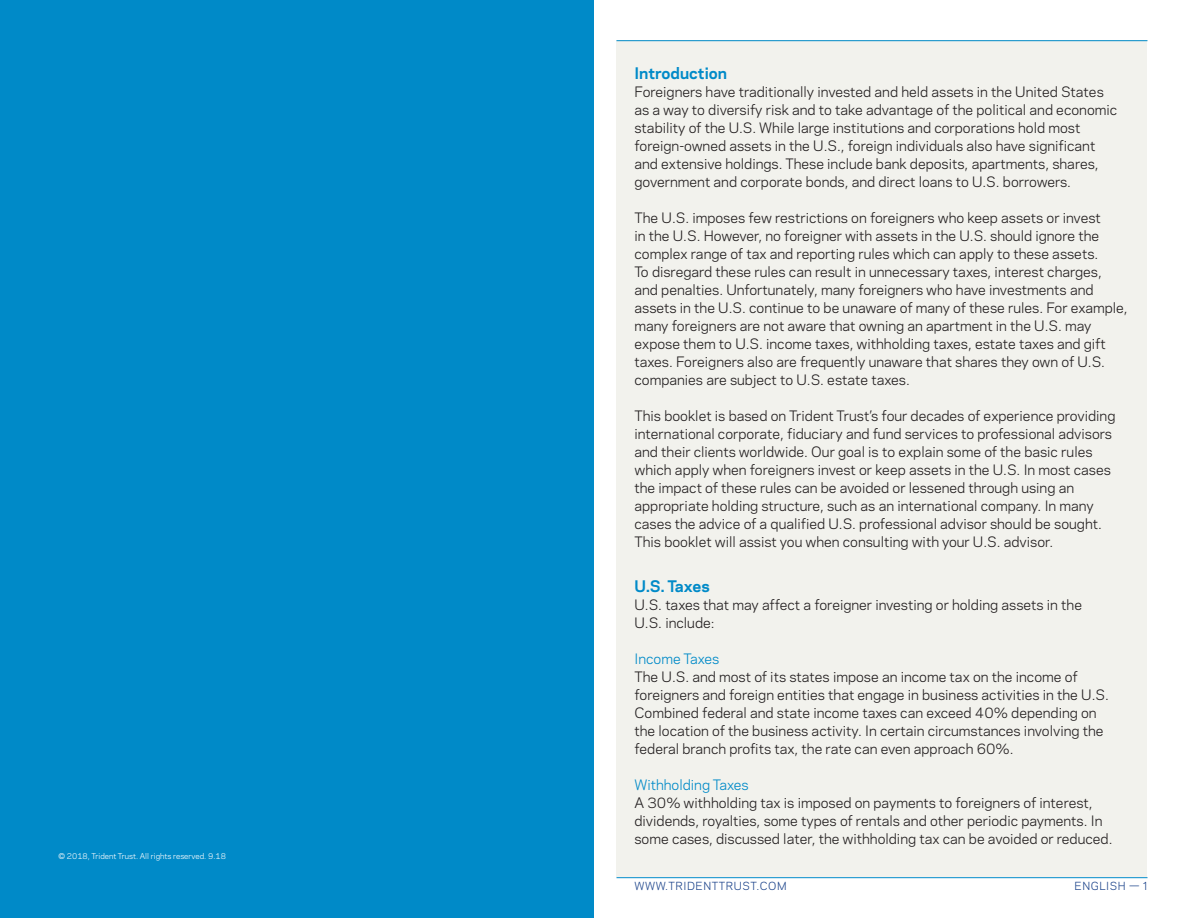
<style>
.page{position:relative;width:1188px;height:918px;background:#fff}
.page>*{position:absolute;margin:0;border:0;box-sizing:border-box;transform-origin:0 0}
.Head_1{font:700 15px "Polaris";color:#008ac8}
._1st_Paragraph{font:13.5px/18px "Polaris";color:#231f20}
.Head_2{font:13.5px "Polaris";color:#008ac8}
.t1{font:10.5px "Polaris";letter-spacing:.05em;color:#1d448b}
.Footnote{font:7.5px "Polaris";color:#fff}
</style>
<div class="page">
<div style="left:616px;top:40px;width:532px;height:838px;background:#f2f2ed"></div>
<hr style="left:616px;top:877px;width:532px;height:1px;background:#008ac8">
<hr style="left:616px;top:40px;width:532px;height:1px;background:#008ac8">
<div style="left:0;top:0;width:594px;height:918px;background:#008ac8"></div>
<p class="Footnote" style="left:58px;top:851px;width:169px">© 2018, Trident Trust. All rights reserved. 9.18</p>
<p class="Head_1" style="left:634px;top:62px;width:94px">Introduction</p>
<p class="_1st_Paragraph" style="left:634px;top:83px;width:484px">Foreigners have traditionally invested and held assets in the United States as a way to diversify risk and to take advantage of the political and economic stability of the U.S. While large institutions and corporations hold most foreign-owned assets in the U.S., foreign individuals also have significant and extensive holdings. These include bank deposits, apartments, shares, government and corporate bonds, and direct loans to U.S. borrowers.</p>
<p class="_1st_Paragraph" style="left:634px;top:209px;width:495px">The U.S. imposes few restrictions on foreigners who keep assets or invest<br>in the U.S. However, no foreigner with assets in the U.S. should ignore the complex range of tax and reporting rules which can apply to these assets.<br>To disregard these rules can result in unnecessary taxes, interest charges, and penalties. Unfortunately, many foreigners who have investments and assets in the U.S. continue to be unaware of many of these rules. For example, many foreigners are not aware that owning an apartment in the U.S. may expose them to U.S. income taxes, withholding taxes, estate taxes and gift taxes. Foreigners also are frequently unaware that shares they own of U.S. companies are subject to U.S. estate taxes.</p>
<p class="_1st_Paragraph" style="left:634px;top:407px;width:482px">This booklet is based on Trident Trust’s four decades of experience providing international corporate, fiduciary and fund services to professional advisors and their clients worldwide. Our goal is to explain some of the basic rules which apply when foreigners invest or keep assets in the U.S. In most cases the impact of these rules can be avoided or lessened through using an appropriate holding structure, such as an international company. In many cases the advice of a qualified U.S. professional advisor should be sought.<br>This booklet will assist you when consulting with your U.S. advisor.</p>
<p class="Head_1" style="left:634px;top:575px;width:77px">U.S. Taxes</p>
<p class="_1st_Paragraph" style="left:634px;top:596px;width:449px">U.S. taxes that may affect a foreigner investing or holding assets in the<br>U.S. include:</p>
<p class="Head_2" style="left:634px;top:649px;width:86px">Income Taxes</p>
<p class="_1st_Paragraph" style="left:634px;top:668px;width:476px">The U.S. and most of its states impose an income tax on the income of foreigners and foreign entities that engage in business activities in the U.S.<br>Combined federal and state income taxes can exceed 40% depending on the location of the business activity. In certain circumstances involving the federal branch profits tax, the rate can even approach 60%.</p>
<p class="Head_2" style="left:634px;top:775px;width:116px">Withholding Taxes</p>
<p class="_1st_Paragraph" style="left:634px;top:794px;width:479px">A 30% withholding tax is imposed on payments to foreigners of interest, dividends, royalties, some types of rentals and other periodic payments. In some cases, discussed later, the withholding tax can be avoided or reduced.</p>
<p class="t1" style="left:634px;top:878px;width:154px">WWW.TRIDENTTRUST.COM</p>
<p class="t1" style="left:1075px;top:878px;width:74px">ENGLISH — 1</p>
</div>
